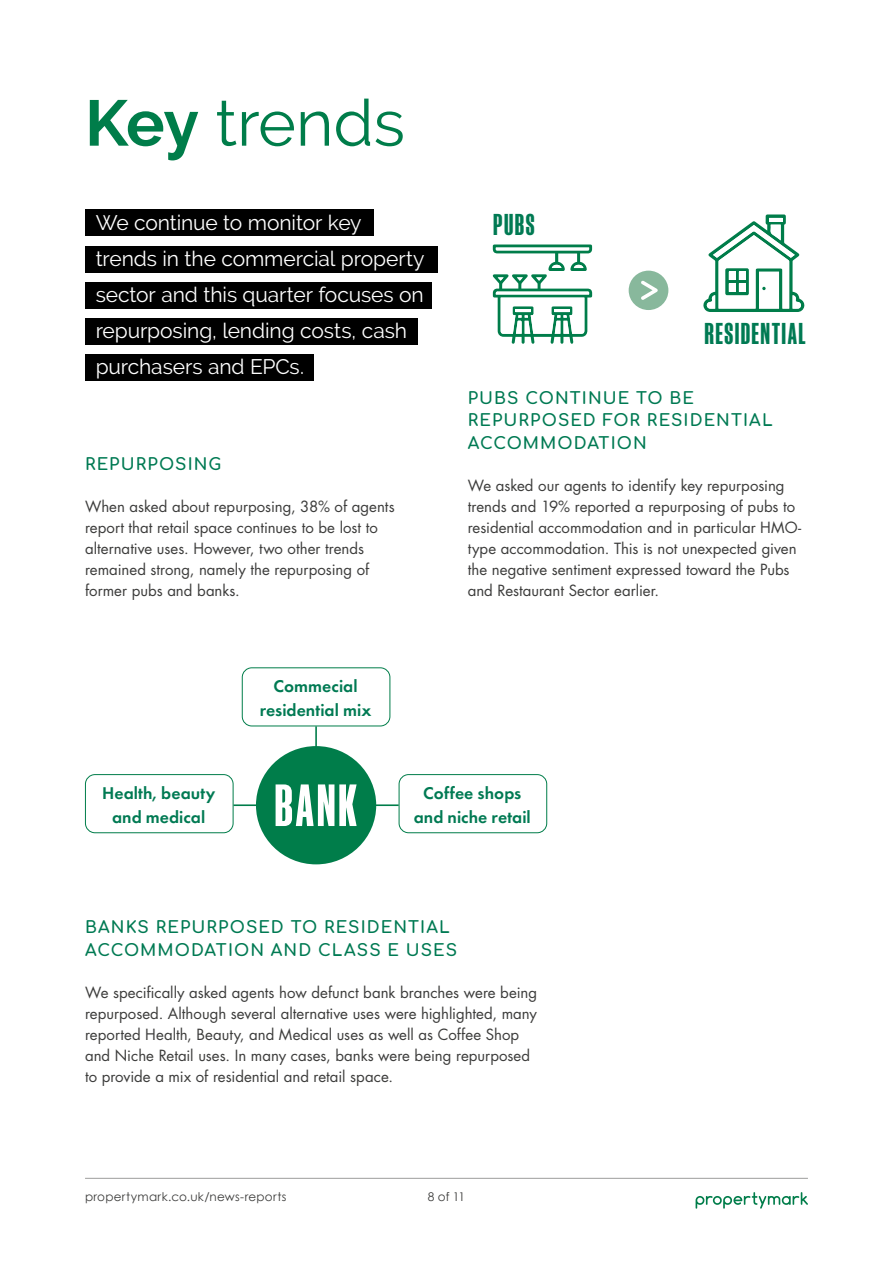
<style>
.page{position:relative;width:893px;height:1263px;background:#fff}
.page>*{position:absolute;margin:0;border:0;box-sizing:border-box;transform-origin:0 0}
.t1{font:64.5px "Raleway";color:#007d4a}
.t2{font:700 28.5px "Test Manuka";letter-spacing:.05em;color:#007a53}
.t3{font:21px/36px "Raleway";letter-spacing:-.005em;color:#fff}
.t4{font:600 17.7px/24.2px "Futura PT";letter-spacing:.005em;color:#007a53;text-align:center}
.t5{font:700 16.5px/22.5px "Comfortaa";letter-spacing:.065em;color:#007a53}
.t6{font:15px/21px "Futura Std";color:#3c3c3b}
.t7{font:12px "Century Gothic";letter-spacing:.02em;color:#3c3c3b}
.s1{font-weight:700}
</style>
<div class="page">
<hr style="left:85px;top:1178px;width:723px;height:1px;background:#9d9d9c">
<svg style="left:696px;top:1192px;width:112px;height:16px"></svg>
<svg style="left:492px;top:244px;width:101px;height:100px"></svg>
<svg style="left:703px;top:214px;width:102px;height:98px"></svg>
<div style="left:729px;top:272px;width:6px;height:8px;background:#fff"></div>
<div style="left:739px;top:272px;width:6px;height:8px;background:#fff"></div>
<div style="left:729px;top:283px;width:6px;height:9px;background:#fff"></div>
<div style="left:739px;top:283px;width:6px;height:9px;background:#fff"></div>
<div style="left:85px;top:209px;width:288px;height:27px;background:#000"></div>
<div style="left:85px;top:246px;width:352px;height:26px;background:#000"></div>
<div style="left:85px;top:282px;width:346px;height:27px;background:#000"></div>
<div style="left:85px;top:318px;width:333px;height:27px;background:#000"></div>
<div style="left:85px;top:354px;width:229px;height:27px;background:#000"></div>
<svg style="left:629px;top:271px;width:39px;height:39px"></svg>
<hr style="left:233px;top:804px;width:166px;height:2px;background:#007d4a">
<hr style="left:315px;top:726px;width:2px;height:25px;background:#007d4a">
<div style="left:85px;top:774px;width:148px;height:59px;border:1px solid #007d4a;border-radius:10px"></div>
<div style="left:242px;top:667px;width:148px;height:59px;border:1px solid #007d4a;border-radius:10px"></div>
<div style="left:399px;top:774px;width:148px;height:59px;border:1px solid #007d4a;border-radius:10px"></div>
<div style="left:256px;top:746px;width:120px;height:118px;background:#007d4a;border-radius:50%"></div>
<svg style="left:276px;top:784px;width:81px;height:42px"></svg>
<h1 class="t1" style="left:85px;top:85px;width:321px"><span class="s1">Key</span> trends</h1>
<h3 class="t3" style="left:96px;top:205px;width:330px">We continue to monitor key trends in the commercial property sector and this quarter focuses on repurposing, lending costs, cash purchasers and EPCs.</h3>
<p class="t5" style="left:85px;top:450px;width:138px">REPURPOSING</p>
<p class="t6" style="left:85px;top:496px;width:311px">When asked about repurposing, 38% of agents report that retail space continues to be lost to alternative uses. However, two other trends remained strong, namely the repurposing of former pubs and banks.</p>
<p class="t4" style="left:260px;top:674px;width:113px">Commecial residential mix</p>
<h2 class="t2" style="left:493px;top:210px;width:43px">PUBS</h2>
<h2 class="t2" style="left:704px;top:319px;width:103px">RESIDENTIAL</h2>
<p class="t5" style="left:468px;top:384px;width:306px">PUBS CONTINUE TO BE<br>REPURPOSED FOR RESIDENTIAL<br>ACCOMMODATION</p>
<p class="t6" style="left:468px;top:475px;width:335px">We asked our agents to identify key repurposing trends and 19% reported a repurposing of pubs to residential accommodation and in particular HMO&shy;type accommodation. This is not unexpected given the negative sentiment expressed toward the Pubs and Restaurant Sector earlier.</p>
<p class="t4" style="left:102px;top:781px;width:115px">Health, beauty and medical</p>
<p class="t4" style="left:414px;top:781px;width:118px">Coffee shops and niche retail</p>
<p class="t5" style="left:85px;top:914px;width:373px">BANKS REPURPOSED TO RESIDENTIAL<br>ACCOMMODATION AND CLASS E USES</p>
<p class="t6" style="left:85px;top:982px;width:454px">We specifically asked agents how defunct bank branches were being repurposed. Although several alternative uses were highlighted, many reported Health, Beauty, and Medical uses as well as Coffee Shop and Niche Retail uses. In many cases, banks were being repurposed to provide a mix of residential and retail space.</p>
<p class="t7" style="left:85px;top:1188px;width:203px">propertymark.co.uk/news-reports</p>
<p class="t7" style="left:428px;top:1188px;width:39px">8 of 11</p>
</div>
